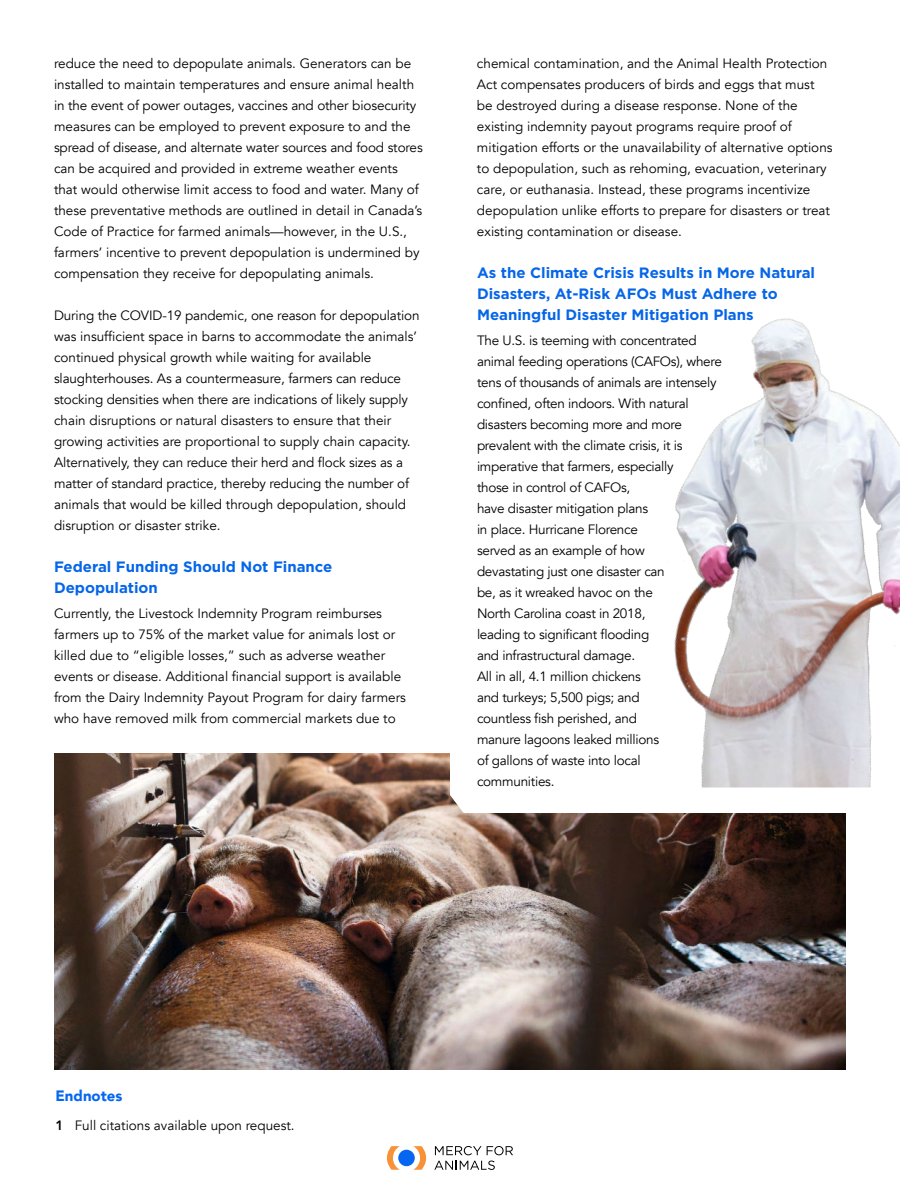
<style>
.page{position:relative;width:900px;height:1200px;background:#fff}
.page>*{position:absolute;margin:0;border:0;box-sizing:border-box;transform-origin:0 0}
.t1{font:700 15px/21px "Gotham";color:#0666e8}
.t2{font:900 15px "Avenir";color:#0566f2}
.t3{font:13.5px/21px "Avenir";color:#000}
.t4{font:13.5px/21px "Avenir";letter-spacing:-.02em;color:#000}
.s1{font-weight:800}
</style>
<div class="page">
<img style="left:54px;top:753px;width:792px;height:317px">
<svg style="left:450px;top:753px;width:396px;height:60px"></svg>
<svg style="left:413px;top:1146px;width:13px;height:24px"></svg>
<svg style="left:387px;top:1146px;width:13px;height:24px"></svg>
<div style="left:398px;top:1150px;width:17px;height:16px;background:#0666f1;border-radius:50%"></div>
<svg style="left:434px;top:1161px;width:61px;height:9px"></svg>
<svg style="left:435px;top:1146px;width:78px;height:9px"></svg>
<img style="left:668px;top:318px;width:232px;height:470px">
<p class="t3" style="left:54px;top:54px;width:370px">reduce the need to depopulate animals. Generators can be installed to maintain temperatures and ensure animal health in the event of power outages, vaccines and other biosecurity measures can be employed to prevent exposure to and the spread of disease, and alternate water sources and food stores can be acquired and provided in extreme weather events that would otherwise limit access to food and water. Many of these preventative methods are outlined in detail in Canada’s Code of Practice for farmed animals—however, in the U.S., farmers’ incentive to prevent depopulation is undermined by compensation they receive for depopulating animals.</p>
<p class="t3" style="left:54px;top:305px;width:367px">During the COVID-19 pandemic, one reason for depopulation was insufficient space in barns to accommodate the animals’ continued physical growth while waiting for available slaughterhouses. As a countermeasure, farmers can reduce stocking densities when there are indications of likely supply chain disruptions or natural disasters to ensure that their growing activities are proportional to supply chain capacity.<br>Alternatively, they can reduce their herd and flock sizes as a matter of standard practice, thereby reducing the number of animals that would be killed through depopulation, should disruption or disaster strike.</p>
<p class="t1" style="left:54px;top:557px;width:280px">Federal Funding Should Not Finance<br>Depopulation</p>
<p class="t3" style="left:54px;top:603px;width:353px">Currently, the Livestock Indemnity Program reimburses farmers up to 75% of the market value for animals lost or killed due to “eligible losses,” such as adverse weather events or disease. Additional financial support is available from the Dairy Indemnity Payout Program for dairy farmers who have removed milk from commercial markets due to</p>
<p class="t3" style="left:477px;top:54px;width:357px">chemical contamination, and the Animal Health Protection Act compensates producers of birds and eggs that must be destroyed during a disease response. None of the existing indemnity payout programs require proof of mitigation efforts or the unavailability of alternative options to depopulation, such as rehoming, evacuation, veterinary care, or euthanasia. Instead, these programs incentivize depopulation unlike efforts to prepare for disasters or treat existing contamination or disease.</p>
<p class="t1" style="left:477px;top:263px;width:340px">As the Climate Crisis Results in More Natural<br>Disasters, At-Risk AFOs Must Adhere to<br>Meaningful Disaster Mitigation Plans</p>
<p class="t4" style="left:477px;top:331px;width:247px">The U.S. is teeming with concentrated animal feeding operations (CAFOs), where tens of thousands of animals are intensely confined, often indoors. With natural disasters becoming more and more prevalent with the climate crisis, it is imperative that farmers, especially<br>those in control of CAFOs,<br>have disaster mitigation plans<br>in place. Hurricane Florence<br>served as an example of how<br>devastating just one disaster can<br>be, as it wreaked havoc on the<br>North Carolina coast in 2018,<br>leading to significant flooding<br>and infrastructural damage.<br>All in all, 4.1 million chickens<br>and turkeys; 5,500 pigs; and<br>countless fish perished, and<br>manure lagoons leaked millions<br>of gallons of waste into local<br>communities.</p>
<p class="t2" style="left:56px;top:1087px;width:68px">Endnotes</p>
<p class="t3" style="left:56px;top:1116px;width:241px"><span class="s1">1</span> Full citations available upon request.</p>
</div>
